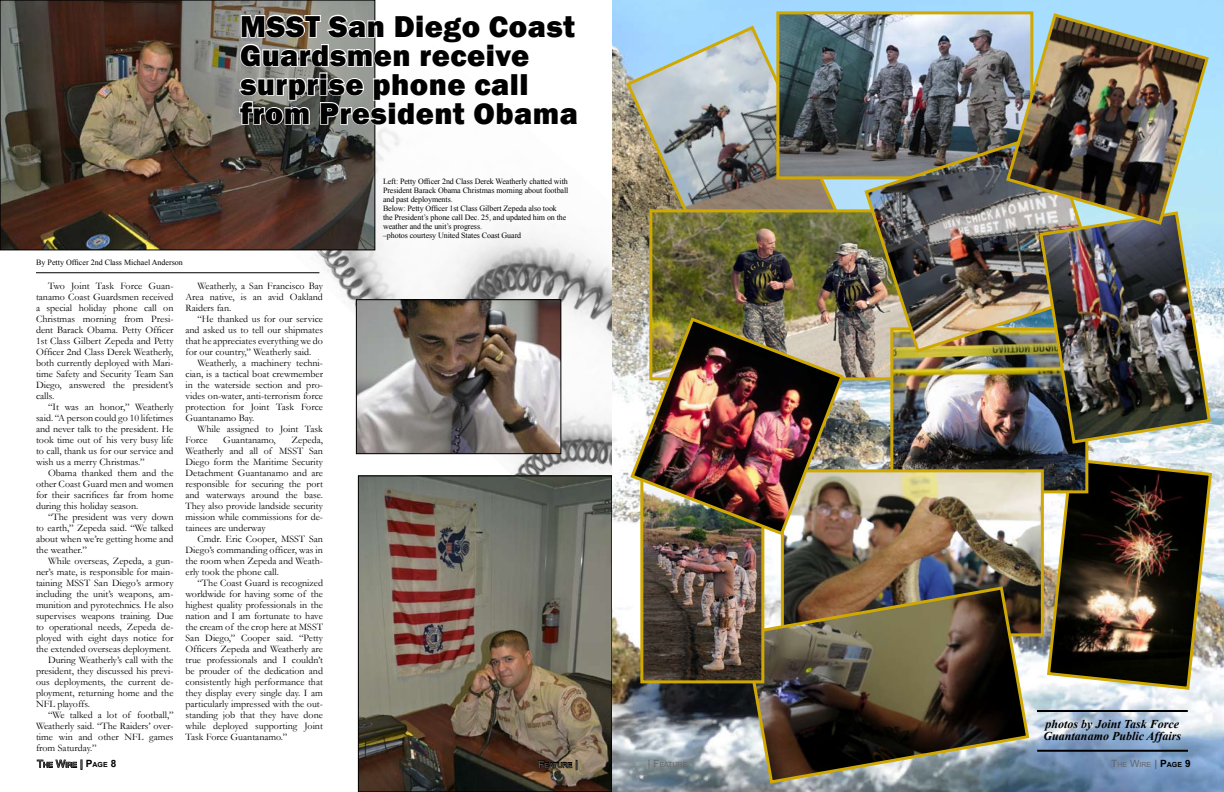
<style>
.page{position:relative;width:1224px;height:792px;background:#fff}
.page>*{position:absolute;margin:0;border:0;box-sizing:border-box;transform-origin:0 0}
.t1{font:800 31px/29px "Franklin Gothic";letter-spacing:.015em;color:#000}
.t2{font:italic 700 12px/12px "Times New Roman";color:#000}
.t3{font:10px/11px "Garamond";color:#000;text-align:justify}
.t4{font:8px/9px "Times New Roman";letter-spacing:-.01em;color:#000}
.t5{font:7px "Arial";color:#636467}
.s1{font-size:10px}
.s2{font-weight:700;font-size:10px}
.s3{font-weight:700;font-size:10px;color:#000}
.s4{font-weight:700;color:#000}
</style>
<div class="page">
<img style="left:265px;top:128px;width:347px;height:455px">
<svg style="left:37px;top:760px;width:46px;height:9px"></svg>
<img style="left:358px;top:302px;width:201px;height:150px">
<div style="left:356px;top:300px;width:205px;height:154px;border:1px solid #000"></div>
<img style="left:2px;top:2px;width:371px;height:246px">
<div style="left:0;top:0;width:375px;height:250px;border:1px solid #000"></div>
<img style="left:360px;top:478px;width:250px;height:312px">
<div style="left:358px;top:476px;width:254px;height:316px;border:1px solid #000"></div>
<hr style="left:36px;top:272px;width:283px;height:1px;background:#000">
<svg style="left:238px;top:6px;width:138px;height:122px"></svg>
<svg style="left:539px;top:760px;width:38px;height:10px"></svg>
<img style="left:612px;top:0;width:612px;height:792px">
<img style="left:624px;top:24px;width:219px;height:255px">
<img style="left:1045px;top:456px;width:169px;height:236px">
<img style="left:653px;top:213px;width:237px;height:163px">
<div style="left:649px;top:209px;width:263px;height:171px;border:3px solid #cfa803"></div>
<img style="left:894px;top:355px;width:190px;height:134px">
<div style="left:890px;top:327px;width:198px;height:166px;border:3px solid #cfa803"></div>
<img style="left:780px;top:15px;width:224px;height:160px">
<div style="left:776px;top:11px;width:257px;height:168px;border:3px solid #cfa803"></div>
<img style="left:863px;top:128px;width:175px;height:227px">
<img style="left:785px;top:473px;width:255px;height:159px">
<div style="left:781px;top:469px;width:263px;height:167px;border:3px solid #cfa803"></div>
<img style="left:742px;top:585px;width:289px;height:200px">
<img style="left:644px;top:537px;width:116px;height:142px">
<div style="left:640px;top:470px;width:124px;height:213px;border:3px solid #cfa803"></div>
<img style="left:628px;top:315px;width:218px;height:222px">
<img style="left:1038px;top:210px;width:175px;height:235px">
<img style="left:1004px;top:11px;width:207px;height:216px">
<hr style="left:1037px;top:710px;width:151px;height:2px;background:#000">
<hr style="left:1037px;top:750px;width:151px;height:2px;background:#000">
<h1 class="t1" style="left:240px;top:12px;width:339px">MSST San Diego Coast<br>Guardsmen receive surprise phone call from President Obama</h1>
<p class="t4" style="left:36px;top:258px;width:148px">By Petty Officer 2nd Class Michael Anderson</p>
<p class="t3" style="left:36px;top:281px;width:139px;text-indent:12px">Two Joint Task Force Guan&shy;tanamo Coast Guardsmen received a special holiday phone call on Christmas morning from Presi&shy;dent Barack Obama. Petty Officer 1st Class Gilbert Zepeda and Petty Officer 2nd Class Derek Weatherly, both currently deployed with Mari&shy;time Safety and Security Team San Diego, answered the president’s calls.</p>
<p class="t3" style="left:36px;top:402px;width:139px;text-indent:12px">“It was an honor,” Weatherly said. “A person could go 10 lifetimes and never talk to the president. He took time out of his very busy life to call, thank us for our service and wish us a merry Christmas.”</p>
<p class="t3" style="left:36px;top:468px;width:139px;text-indent:12px">Obama thanked them and the other Coast Guard men and women for their sacrifices far from home during this holiday season.</p>
<p class="t3" style="left:36px;top:512px;width:139px;text-indent:12px">“The president was very down to earth,” Zepeda said. “We talked about when we’re getting home and the weather.”</p>
<p class="t3" style="left:48px;top:556px;width:127px">While overseas, Zepeda, a gun-</p>
<p class="t3" style="left:36px;top:567px;width:139px">ner’s mate, is responsible for main-</p>
<p class="t3" style="left:36px;top:578px;width:139px">taining MSST San Diego’s armory</p>
<p class="t3" style="left:36px;top:589px;width:139px">including the unit’s weapons, am-</p>
<p class="t3" style="left:36px;top:600px;width:139px">munition and pyrotechnics. He also</p>
<p class="t3" style="left:36px;top:611px;width:139px">supervises weapons training. Due</p>
<p class="t3" style="left:36px;top:622px;width:139px">to operational needs, Zepeda de-</p>
<p class="t3" style="left:36px;top:633px;width:139px">ployed with eight days notice for</p>
<p class="t3" style="left:36px;top:644px;width:137px">the extended overseas deployment.</p>
<p class="t3" style="left:48px;top:655px;width:127px">During Weatherly’s call with the</p>
<p class="t3" style="left:36px;top:666px;width:139px">president, they discussed his previ-</p>
<p class="t3" style="left:36px;top:677px;width:139px">ous deployments, the current de-</p>
<p class="t3" style="left:36px;top:688px;width:139px">ployment, returning home and the</p>
<p class="t3" style="left:36px;top:699px;width:55px">NFL playoffs.</p>
<p class="t3" style="left:48px;top:710px;width:127px">“We talked a lot of football,”</p>
<p class="t3" style="left:36px;top:721px;width:139px">Weatherly said. “The Raiders’ over-</p>
<p class="t3" style="left:36px;top:732px;width:139px">time win and other NFL games</p>
<p class="t3" style="left:36px;top:743px;width:62px">from Saturday.”</p>
<p class="t5" style="left:37px;top:760px;width:81px"><span class="s1">T</span>HE <span class="s1">W</span>IRE <span class="s2">|</span> <span class="s3">P</span><span class="s4">AGE</span> <span class="s3">8</span></p>
<p class="t3" style="left:186px;top:281px;width:139px;text-indent:12px">Weatherly, a San Francisco Bay Area native, is an avid Oakland Raiders fan.</p>
<p class="t3" style="left:186px;top:314px;width:139px;text-indent:12px">“He thanked us for our service and asked us to tell our shipmates that he appreciates everything we do for our country,” Weatherly said.</p>
<p class="t3" style="left:186px;top:358px;width:139px;text-indent:12px">Weatherly, a machinery techni&shy;cian, is a tactical boat crewmember in the waterside section and pro&shy;vides on-water, anti-terrorism force protection for Joint Task Force Guantanamo Bay.</p>
<p class="t3" style="left:186px;top:424px;width:139px;text-indent:12px">While assigned to Joint Task<br>Force</p>
<p class="t3" style="left:186px;top:435px;width:139px;text-indent:106px">Zepeda, Weatherly and all of MSST San Diego form the Maritime Security Detachment Guantanamo and are responsible for securing the port and waterways around the base.<br>They also provide landside security mission while commissions for de&shy;tainees are underway</p>
<p class="t3" style="left:186px;top:534px;width:139px;text-indent:12px">Cmdr. Eric Cooper, MSST San Diego’s commanding officer, was in the room when Zepeda and Weath&shy;erly took the phone call.</p>
<p class="t3" style="left:186px;top:578px;width:139px;text-indent:12px">“The Coast Guard is recognized worldwide for having some of the highest quality professionals in the nation and I am fortunate to have the cream of the crop here at MSST San Diego,” Cooper said. “Petty Officers Zepeda and Weatherly are true professionals and I couldn’t be prouder of the dedication and consistently high performance that they display every single day. I am particularly impressed with the out&shy;standing job that they have done while deployed supporting Joint Task Force Guantanamo.”</p>
<p class="t3" style="left:223px;top:435px;width:54px">Guantanamo,</p>
<p class="t4" style="left:383px;top:177px;width:187px">Left: Petty Officer 2nd Class Derek Weatherly chatted with President Barack Obama Christmas morning about football and past deployments.<br>Below: Petty Officer 1st Class Gilbert Zepeda also took the President’s phone call Dec. 25, and updated him on the weather and the unit’s progress.<br>–photos courtesy United States Coast Guard</p>
<p class="t2" style="left:1044px;top:718px;width:139px">photos by Joint Task Force<br>Guantanamo Public Affairs</p>
<p class="t5" style="left:538px;top:761px;width:41px"><span class="s1">F</span> EATURE <span class="s1">|</span></p>
<p class="t5" style="left:648px;top:760px;width:41px"><span class="s1">| F</span> EATURE</p>
<p class="t5" style="left:1111px;top:760px;width:81px"><span class="s1">T</span>HE <span class="s1">W</span>IRE <span class="s2">|</span> <span class="s3">P</span><span class="s4">AGE</span> <span class="s3">9</span></p>
</div>
